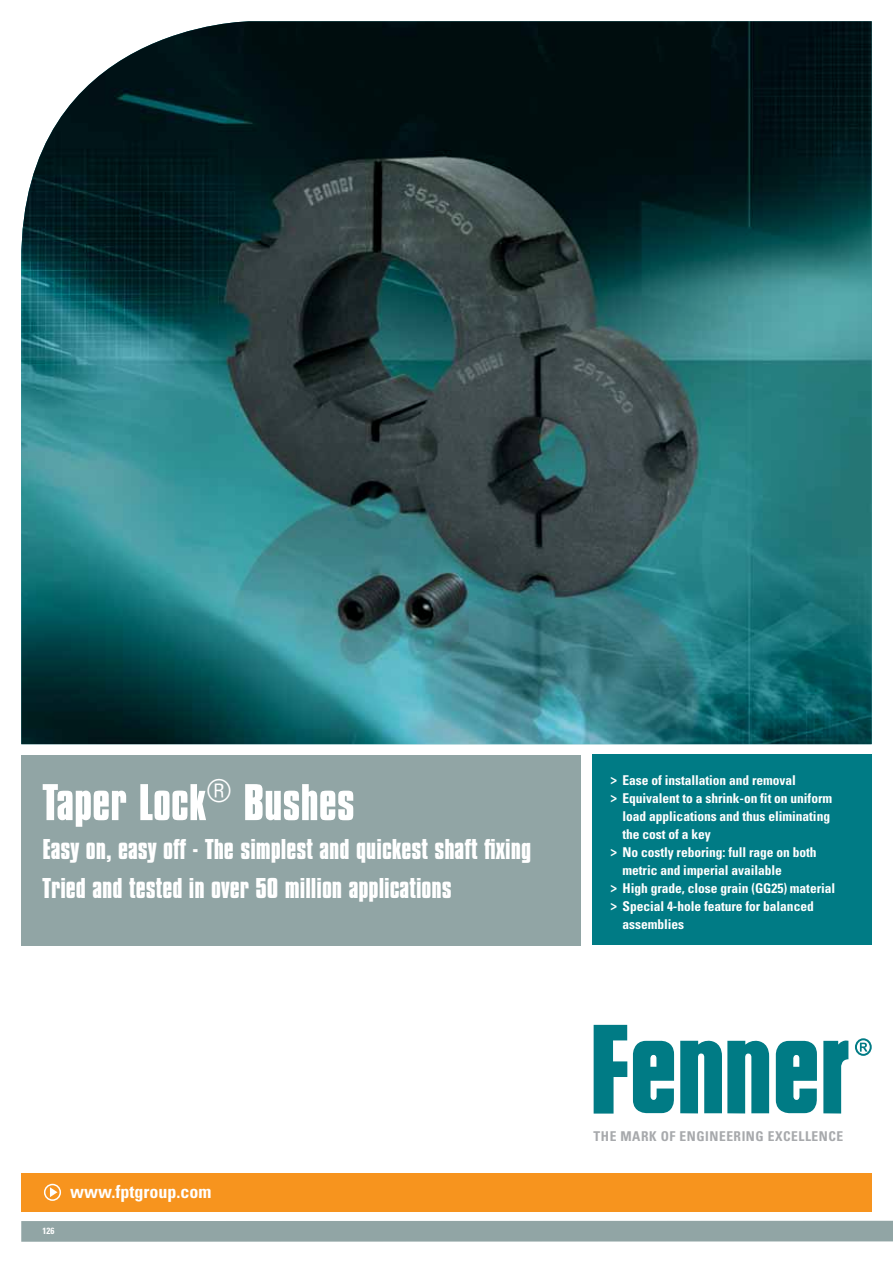
<style>
.page{position:relative;width:893px;height:1263px;background:#fff}
.page>*{position:absolute;margin:0;border:0;box-sizing:border-box;transform-origin:0 0}
.t1{font:700 54px "Compacta Std";color:#fff}
.t2{font:700 30px/39px "Compacta Std";color:#fff}
.t3{font:700 condensed 18px "Univers";color:#fff}
.t4{font:700 condensed 13.5px "Univers";letter-spacing:-.005em;color:#fff}
.t5{font:700 condensed 13.5px "Univers";letter-spacing:.04em;color:#a7a9ac}
.t6{font:700 condensed 9px "Univers";color:#fff}
</style>
<div class="page">
<svg style="left:21px;top:1220px;width:872px;height:22px;background:#97aaaa"></svg>
<img style="left:21px;top:21px;width:851px;height:723px">
<svg style="left:594px;top:1025px;width:33px;height:88px"></svg>
<svg style="left:633px;top:1040px;width:41px;height:73px;background:#299098"></svg>
<svg style="left:680px;top:1040px;width:89px;height:73px"></svg>
<svg style="left:776px;top:1041px;width:41px;height:72px;background:#268f97"></svg>
<svg style="left:823px;top:1040px;width:25px;height:73px"></svg>
<svg style="left:855px;top:1038px;width:17px;height:18px"></svg>
<div style="left:21px;top:755px;width:560px;height:191px;background:#91a5a5"></div>
<div style="left:592px;top:755px;width:280px;height:190px;background:#007b85"></div>
<div style="left:21px;top:1174px;width:851px;height:38px;background:#f7941e"></div>
<div style="left:44px;top:1184px;width:17px;height:17px;border:2px solid #fff;border-radius:50%"></div>
<svg style="left:50px;top:1187px;width:7px;height:10px"></svg>
<h1 class="t1" style="left:43px;top:773px;width:314px">Taper Lock<sup>®</sup> Bushes</h1>
<h2 class="t2" style="left:43px;top:830px;width:490px">Easy on, easy off - The simplest and quickest shaft fixing<br>Tried and tested in over 50 million applications</h2>
<p class="t4" style="left:611px;top:772px;width:187px">&gt; Ease of installation and removal</p>
<p class="t4" style="left:611px;top:790px;width:223px">&gt; Equivalent to a shrink-on fit on uniform</p>
<p class="t4" style="left:623px;top:808px;width:209px">load applications and thus eliminating</p>
<p class="t4" style="left:623px;top:826px;width:90px">the cost of a key</p>
<p class="t4" style="left:611px;top:844px;width:208px">&gt; No costly reboring: full rage on both</p>
<p class="t4" style="left:623px;top:862px;width:161px">metric and imperial available</p>
<p class="t4" style="left:611px;top:880px;width:226px">&gt; High grade, close grain (GG25) material</p>
<p class="t4" style="left:611px;top:898px;width:205px">&gt; Special 4-hole feature for balanced</p>
<p class="t4" style="left:623px;top:916px;width:63px">assemblies</p>
<p class="t6" style="left:43px;top:1225px;width:13px">126</p>
<h3 class="t3" style="left:70px;top:1180px;width:143px">www.fptgroup.com</h3>
<p class="t5" style="left:594px;top:1127px;width:251px">The Mark of Engineering Excellence</p>
</div>
